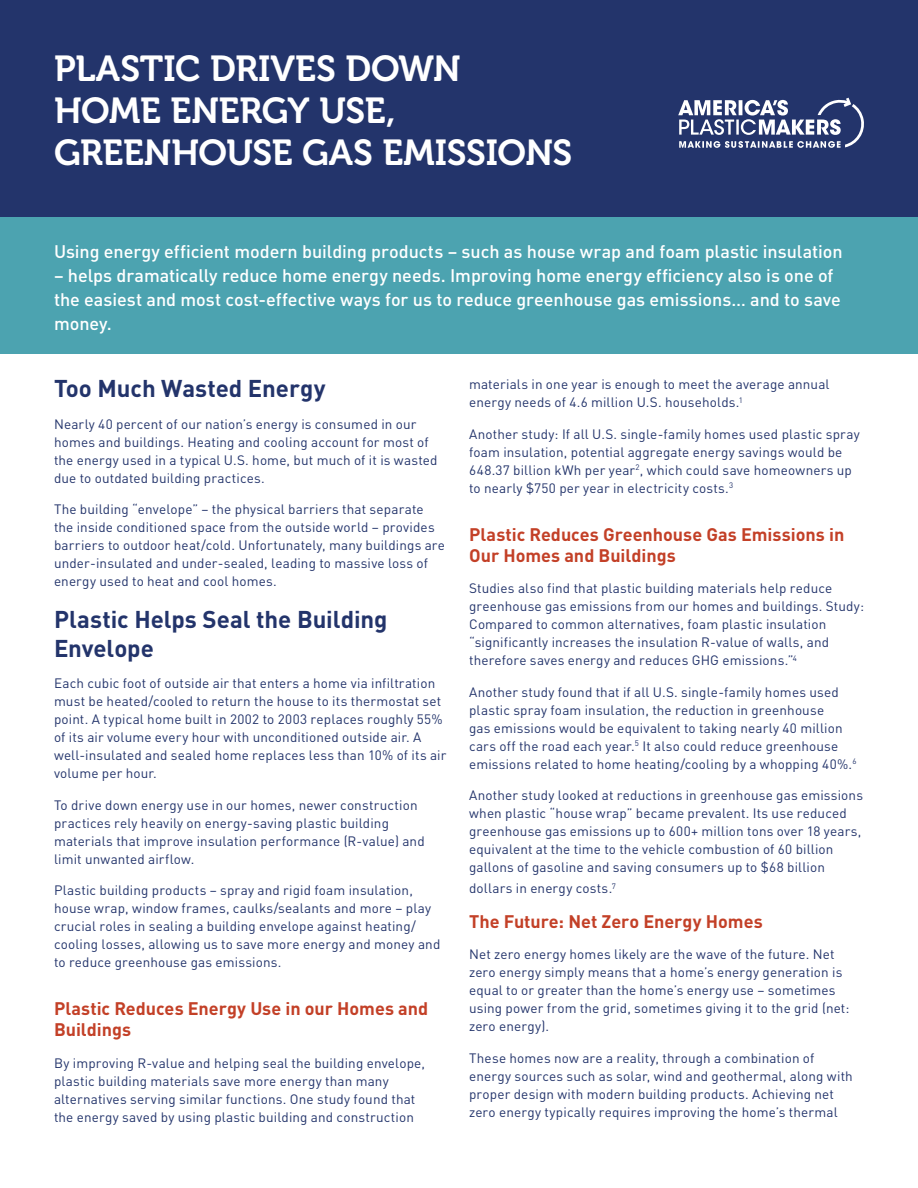
<style>
.page{position:relative;width:918px;height:1188px;background:#fff}
.page>*{position:absolute;margin:0;border:0;box-sizing:border-box;transform-origin:0 0}
.t1{font:36px/42px "Museo 700";letter-spacing:-.01em;color:#fff}
.t2{font:700 24px/28.5px "DINOT";letter-spacing:-.005em;color:#23346b}
.t3{font:500 18px/24px "DINOT";letter-spacing:-.005em;color:#fff}
.t4{font:700 18px/21px "DINOT";color:#c34027}
.t5{font:13.5px/18px "DINOT";letter-spacing:.01em;color:#23346b}
</style>
<div class="page">
<div style="left:0;top:210px;width:918px;height:144px;background:#4ca3b0"></div>
<div style="left:0;top:0;width:918px;height:217px;background:#23346b"></div>
<svg style="left:678px;top:98px;width:186px;height:50px"></svg>
<h1 class="t1" style="left:54px;top:48px;width:520px">PLASTIC DRIVES DOWN<br>HOME ENERGY USE,<br>GREENHOUSE GAS EMISSIONS</h1>
<h3 class="t3" style="left:54px;top:239px;width:790px">Using energy efficient modern building products – such as house wrap and foam plastic insulation</h3>
<h3 class="t3" style="left:54px;top:263px;width:788px">– helps dramatically reduce home energy needs. Improving home energy efficiency also is one of the easiest and most cost-effective ways for us to reduce greenhouse gas emissions… and to save money.</h3>
<h2 class="t2" style="left:54px;top:374px;width:273px">Too Much Wasted Energy</h2>
<p class="t5" style="left:54px;top:415px;width:385px">Nearly 40 percent of our nation’s energy is consumed in our homes and buildings. Heating and cooling account for most of the energy used in a typical U.S. home, but much of it is wasted due to outdated building practices.</p>
<p class="t5" style="left:54px;top:500px;width:393px">The building “envelope” – the physical barriers that separate the inside conditioned space from the outside world – provides barriers to outdoor heat/cold. Unfortunately, many buildings are under-insulated and under-sealed, leading to massive loss of energy used to heat and cool homes.</p>
<h2 class="t2" style="left:54px;top:605px;width:335px">Plastic Helps Seal the Building<br>Envelope</h2>
<p class="t5" style="left:54px;top:674px;width:394px">Each cubic foot of outside air that enters a home via infiltration must be heated/cooled to return the house to its thermostat set point. A typical home built in 2002 to 2003 replaces roughly 55% of its air volume every hour with unconditioned outside air. A well-insulated and sealed home replaces less than 10% of its air volume per hour.</p>
<p class="t5" style="left:54px;top:796px;width:372px">To drive down energy use in our homes, newer construction practices rely heavily on energy-saving plastic building materials that improve insulation performance (R-value) and limit unwanted airflow.</p>
<p class="t5" style="left:54px;top:881px;width:388px">Plastic building products – spray and rigid foam insulation, house wrap, window frames, caulks/sealants and more – play crucial roles in sealing a building envelope against heating/ cooling losses, allowing us to save more energy and money and to reduce greenhouse gas emissions.</p>
<h3 class="t4" style="left:54px;top:998px;width:376px">Plastic Reduces Energy Use in our Homes and<br>Buildings</h3>
<p class="t5" style="left:54px;top:1054px;width:373px">By improving R-value and helping seal the building envelope, plastic building materials save more energy than many alternatives serving similar functions. One study found that the energy saved by using plastic building and construction</p>
<p class="t5" style="left:469px;top:375px;width:362px">materials in one year is enough to meet the average annual energy needs of 4.6 million U.S. households.<sup>1</sup></p>
<p class="t5" style="left:469px;top:425px;width:392px">Another study: If all U.S. single-family homes used plastic spray foam insulation, potential aggregate energy savings would be 648.37 billion kWh per year<sup>2</sup>, which could save homeowners up to nearly $750 per year in electricity costs.<sup>3</sup></p>
<h3 class="t4" style="left:469px;top:523px;width:377px">Plastic Reduces Greenhouse Gas Emissions in<br>Our Homes and Buildings</h3>
<p class="t5" style="left:469px;top:579px;width:396px">Studies also find that plastic building materials help reduce greenhouse gas emissions from our homes and buildings. Study:<br>Compared to common alternatives, foam plastic insulation “significantly increases the insulation R-value of walls, and therefore saves energy and reduces GHG emissions.”<sup>4</sup></p>
<p class="t5" style="left:469px;top:683px;width:389px">Another study found that if all U.S. single-family homes used plastic spray foam insulation, the reduction in greenhouse<br>gas emissions would be equivalent to taking nearly 40 million cars off the road each year.<sup>5</sup> It also could reduce greenhouse emissions related to home heating/cooling by a whopping 40%.<sup>6</sup></p>
<p class="t5" style="left:469px;top:786px;width:395px">Another study looked at reductions in greenhouse gas emissions when plastic “house wrap” became prevalent. Its use reduced greenhouse gas emissions up to 600+ million tons over 18 years, equivalent at the time to the vehicle combustion of 60 billion gallons of gasoline and saving consumers up to $68 billion</p>
<p class="t5" style="left:469px;top:879px;width:148px">dollars in energy costs.<sup>7</sup></p>
<h3 class="t4" style="left:469px;top:910px;width:295px">The Future: Net Zero Energy Homes</h3>
<p class="t5" style="left:469px;top:945px;width:382px">Net zero energy homes likely are the wave of the future. Net zero energy simply means that a home’s energy generation is equal to or greater than the home’s energy use – sometimes using power from the grid, sometimes giving it to the grid (net: zero energy).</p>
<p class="t5" style="left:469px;top:1049px;width:385px">These homes now are a reality, through a combination of energy sources such as solar, wind and geothermal, along with proper design with modern building products. Achieving net zero energy typically requires improving the home’s thermal</p>
</div>
